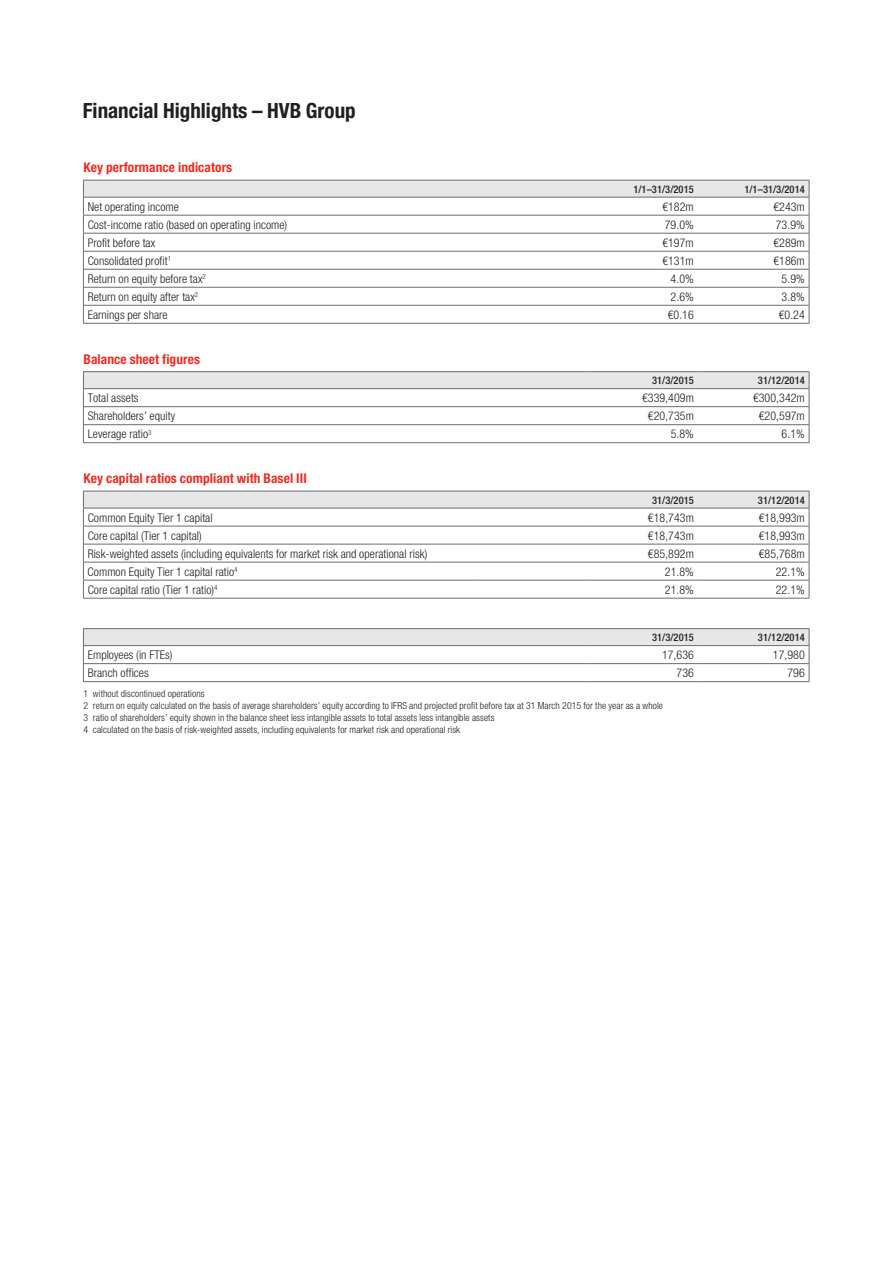
<style>
.page{position:relative;width:893px;height:1263px;background:#fff}
.page>*{position:absolute;margin:0;border:0;box-sizing:border-box;transform-origin:0 0}
.ZwHead_77er_10_5_auf{font:700 condensed 21px "Helvetica Neue";color:#231f20}
.t1{font:700 condensed 13.5px "Helvetica Neue";letter-spacing:.005em;color:#ee2e22}
.t2{font:300 12px "Helvetica HVB Cond";letter-spacing:.005em;color:#231f20}
.t3{font:500 10.5px "Helvetica HVB Cond";letter-spacing:.005em;color:#231f20}
.t4{font:300 9.75px/12px "Helvetica HVB Cond";letter-spacing:.01em;color:#231f20}
</style>
<div class="page">
<svg style="left:83px;top:180px;width:727px;height:143px"></svg>
<hr style="left:83px;top:323px;width:504px;height:1px;background:#6c6d70">
<hr style="left:587px;top:323px;width:111px;height:1px;background:#6c6d70">
<hr style="left:698px;top:323px;width:111px;height:1px;background:#6c6d70">
<hr style="left:84px;top:269px;width:503px;height:1px;background:#6c6d70">
<hr style="left:587px;top:269px;width:111px;height:1px;background:#6c6d70">
<hr style="left:698px;top:269px;width:111px;height:1px;background:#6c6d70">
<hr style="left:84px;top:287px;width:503px;height:1px;background:#6c6d70">
<hr style="left:587px;top:287px;width:111px;height:1px;background:#6c6d70">
<hr style="left:698px;top:287px;width:111px;height:1px;background:#6c6d70">
<hr style="left:84px;top:305px;width:503px;height:1px;background:#6c6d70">
<hr style="left:587px;top:305px;width:111px;height:1px;background:#6c6d70">
<hr style="left:698px;top:305px;width:111px;height:1px;background:#6c6d70">
<hr style="left:83px;top:371px;width:504px;height:1px;background:#6c6d70">
<hr style="left:587px;top:371px;width:111px;height:1px;background:#6c6d70">
<hr style="left:698px;top:371px;width:111px;height:1px;background:#6c6d70">
<svg style="left:83px;top:372px;width:727px;height:70px"></svg>
<hr style="left:83px;top:442px;width:504px;height:1px;background:#6c6d70">
<hr style="left:587px;top:442px;width:111px;height:1px;background:#6c6d70">
<hr style="left:698px;top:442px;width:111px;height:1px;background:#6c6d70">
<hr style="left:587px;top:628px;width:111px;height:1px;background:#6c6d70">
<hr style="left:698px;top:628px;width:111px;height:1px;background:#6c6d70">
<hr style="left:83px;top:628px;width:504px;height:1px;background:#6c6d70">
<svg style="left:83px;top:629px;width:727px;height:52px"></svg>
<hr style="left:83px;top:681px;width:504px;height:1px;background:#6c6d70">
<hr style="left:587px;top:681px;width:111px;height:1px;background:#6c6d70">
<hr style="left:698px;top:681px;width:111px;height:1px;background:#6c6d70">
<svg style="left:83px;top:491px;width:727px;height:107px"></svg>
<hr style="left:587px;top:526px;width:111px;height:1px;background:#6c6d70">
<hr style="left:698px;top:526px;width:111px;height:1px;background:#6c6d70">
<hr style="left:84px;top:544px;width:392px;height:1px;background:#6c6d70">
<hr style="left:476px;top:544px;width:111px;height:1px;background:#6c6d70">
<hr style="left:587px;top:544px;width:111px;height:1px;background:#6c6d70">
<hr style="left:698px;top:544px;width:111px;height:1px;background:#6c6d70">
<hr style="left:83px;top:598px;width:393px;height:1px;background:#6c6d70">
<hr style="left:476px;top:598px;width:111px;height:1px;background:#6c6d70">
<hr style="left:587px;top:598px;width:111px;height:1px;background:#6c6d70">
<hr style="left:698px;top:598px;width:111px;height:1px;background:#6c6d70">
<p class="ZwHead_77er_10_5_auf" style="left:83px;top:98px;width:274px">Financial Highlights – HVB Group</p>
<p class="t1" style="left:83px;top:159px;width:150px">Key performance indicators</p>
<p class="t3" style="left:633px;top:183px;width:62px">1/1–31/3/2015</p>
<p class="t3" style="left:744px;top:183px;width:62px">1/1–31/3/2014</p>
<p class="t2" style="left:88px;top:200px;width:93px">Net operating income</p>
<p class="t2" style="left:662px;top:200px;width:33px">€182m</p>
<p class="t2" style="left:773px;top:200px;width:33px">€243m</p>
<p class="t2" style="left:88px;top:218px;width:201px">Cost-income ratio (based on operating income)</p>
<p class="t2" style="left:665px;top:218px;width:31px">79.0%</p>
<p class="t2" style="left:776px;top:218px;width:31px">73.9%</p>
<p class="t2" style="left:88px;top:236px;width:69px">Profit before tax</p>
<p class="t2" style="left:662px;top:236px;width:33px">€197m</p>
<p class="t2" style="left:773px;top:236px;width:33px">€289m</p>
<p class="t2" style="left:88px;top:254px;width:85px">Consolidated profit<sup>1</sup></p>
<p class="t2" style="left:662px;top:254px;width:33px">€131m</p>
<p class="t2" style="left:773px;top:254px;width:33px">€186m</p>
<p class="t2" style="left:88px;top:272px;width:120px">Return on equity before tax<sup>2</sup></p>
<p class="t2" style="left:671px;top:272px;width:25px">4.0%</p>
<p class="t2" style="left:782px;top:272px;width:25px">5.9%</p>
<p class="t2" style="left:88px;top:290px;width:112px">Return on equity after tax<sup>2</sup></p>
<p class="t2" style="left:671px;top:290px;width:25px">2.6%</p>
<p class="t2" style="left:782px;top:290px;width:25px">3.8%</p>
<p class="t2" style="left:88px;top:308px;width:82px">Earnings per share</p>
<p class="t2" style="left:668px;top:308px;width:28px">€0.16</p>
<p class="t2" style="left:779px;top:308px;width:28px">€0.24</p>
<p class="t1" style="left:83px;top:351px;width:118px">Balance sheet figures</p>
<p class="t3" style="left:652px;top:374px;width:43px">31/3/2015</p>
<p class="t3" style="left:758px;top:374px;width:48px">31/12/2014</p>
<p class="t2" style="left:88px;top:391px;width:52px">Total assets</p>
<p class="t2" style="left:642px;top:391px;width:53px">€339,409m</p>
<p class="t2" style="left:753px;top:391px;width:53px">€300,342m</p>
<p class="t2" style="left:88px;top:409px;width:89px">Shareholders’ equity</p>
<p class="t2" style="left:648px;top:409px;width:48px">€20,735m</p>
<p class="t2" style="left:759px;top:409px;width:48px">€20,597m</p>
<p class="t2" style="left:88px;top:427px;width:65px">Leverage ratio<sup>3</sup></p>
<p class="t2" style="left:671px;top:427px;width:25px">5.8%</p>
<p class="t2" style="left:782px;top:427px;width:25px">6.1%</p>
<p class="t1" style="left:83px;top:470px;width:225px">Key capital ratios compliant with Basel III</p>
<p class="t3" style="left:652px;top:494px;width:43px">31/3/2015</p>
<p class="t3" style="left:758px;top:494px;width:48px">31/12/2014</p>
<p class="t2" style="left:88px;top:511px;width:126px">Common Equity Tier 1 capital</p>
<p class="t2" style="left:648px;top:511px;width:48px">€18,743m</p>
<p class="t2" style="left:759px;top:511px;width:48px">€18,993m</p>
<p class="t2" style="left:88px;top:529px;width:116px">Core capital (Tier 1 capital)</p>
<p class="t2" style="left:648px;top:529px;width:48px">€18,743m</p>
<p class="t2" style="left:759px;top:529px;width:48px">€18,993m</p>
<p class="t2" style="left:88px;top:547px;width:341px">Risk-weighted assets (including equivalents for market risk and operational risk)</p>
<p class="t2" style="left:648px;top:547px;width:48px">€85,892m</p>
<p class="t2" style="left:759px;top:547px;width:48px">€85,768m</p>
<p class="t2" style="left:88px;top:565px;width:151px">Common Equity Tier 1 capital ratio<sup>4</sup></p>
<p class="t2" style="left:665px;top:565px;width:31px">21.8%</p>
<p class="t2" style="left:776px;top:565px;width:31px">22.1%</p>
<p class="t2" style="left:88px;top:583px;width:131px">Core capital ratio (Tier 1 ratio)<sup>4</sup></p>
<p class="t2" style="left:665px;top:583px;width:31px">21.8%</p>
<p class="t2" style="left:776px;top:583px;width:31px">22.1%</p>
<p class="t3" style="left:652px;top:631px;width:43px">31/3/2015</p>
<p class="t3" style="left:758px;top:631px;width:48px">31/12/2014</p>
<p class="t2" style="left:88px;top:648px;width:86px">Employees (in FTEs)</p>
<p class="t2" style="left:662px;top:648px;width:33px">17,636</p>
<p class="t2" style="left:773px;top:648px;width:33px">17,980</p>
<p class="t2" style="left:88px;top:666px;width:63px">Branch offices</p>
<p class="t2" style="left:677px;top:666px;width:19px">736</p>
<p class="t2" style="left:787px;top:666px;width:19px">796</p>
<p class="t4" style="left:83px;top:688px;width:581px">1 without discontinued operations<br>2 return on equity calculated on the basis of average shareholders’ equity according to IFRS and projected profit before tax at 31 March 2015 for the year as a whole 3 ratio of shareholders’ equity shown in the balance sheet less intangible assets to total assets less intangible assets<br>4 calculated on the basis of risk-weighted assets, including equivalents for market risk and operational risk</p>
</div>
